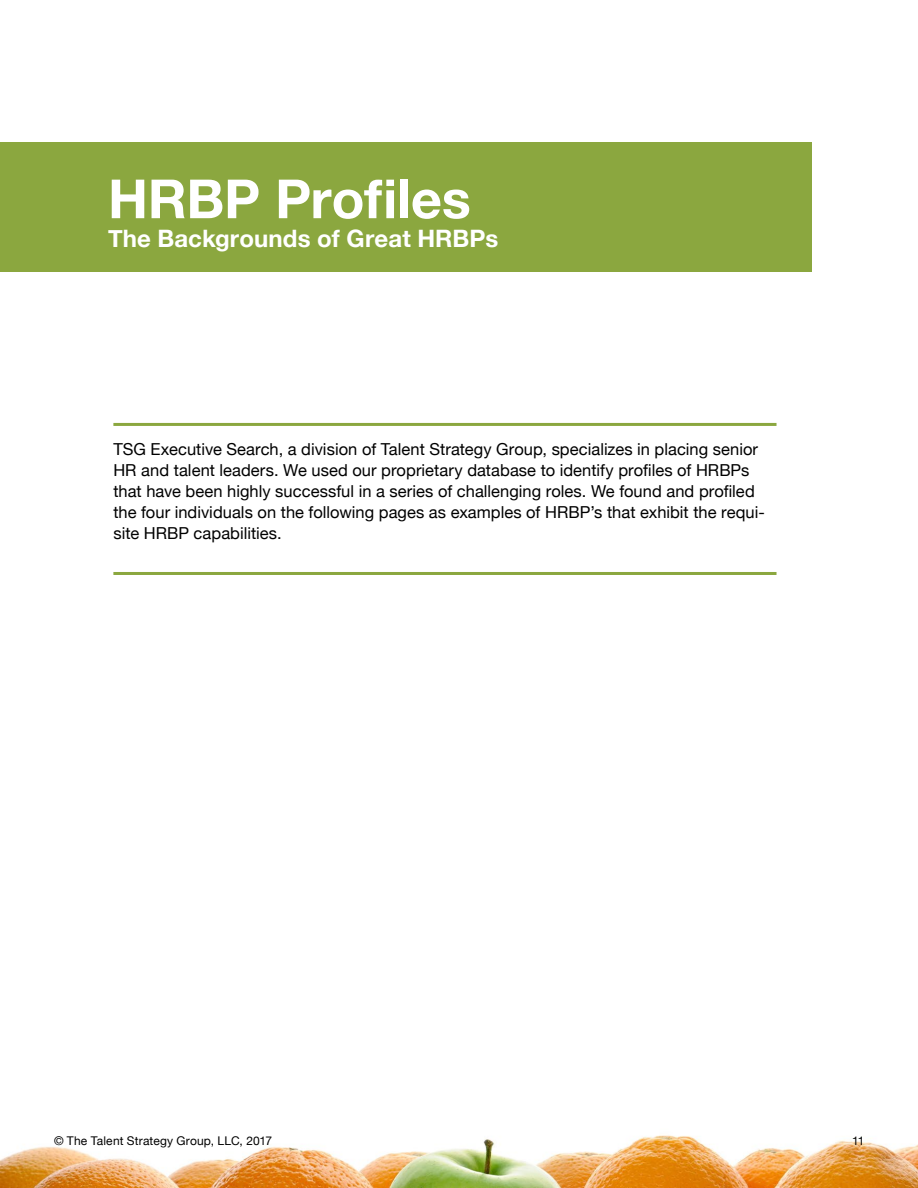
<style>
.page{position:relative;width:918px;height:1188px;background:#fff}
.page>*{position:absolute;margin:0;border:0;box-sizing:border-box;transform-origin:0 0}
.t1{font:700 54px "Helvetica Neue";letter-spacing:-.005em;color:#fff}
.t2{font:700 24px "Helvetica Neue";letter-spacing:.005em;color:#fff}
.t3{font:16.5px/21px "Helvetica Neue";color:#000}
.t4{font:12px "Helvetica Neue";letter-spacing:.015em;color:#000}
</style>
<div class="page">
<img style="left:0;top:1135px;width:918px;height:53px">
<div style="left:0;top:143px;width:811px;height:129px;background:#8ba73f"></div>
<hr style="left:113px;top:423px;width:664px;height:3px;background:#8ba73f">
<hr style="left:113px;top:572px;width:664px;height:3px;background:#8ba73f">
<h1 class="t1" style="left:108px;top:157px;width:364px">HRBP Profiles</h1>
<h2 class="t2" style="left:108px;top:220px;width:392px">The Backgrounds of Great HRBPs</h2>
<p class="t3" style="left:113px;top:440px;width:653px">TSG Executive Search, a division of Talent Strategy Group, specializes in placing senior HR and talent leaders. We used our proprietary database to identify profiles of HRBPs that have been highly successful in a series of challenging roles. We found and profiled the four individuals on the following pages as examples of HRBP’s that exhibit the requi&shy;site HRBP capabilities.</p>
<p class="t4" style="left:54px;top:1132px;width:220px">© The Talent Strategy Group, LLC, 2017</p>
<p class="t4" style="left:852px;top:1132px;width:14px">11</p>
</div>
